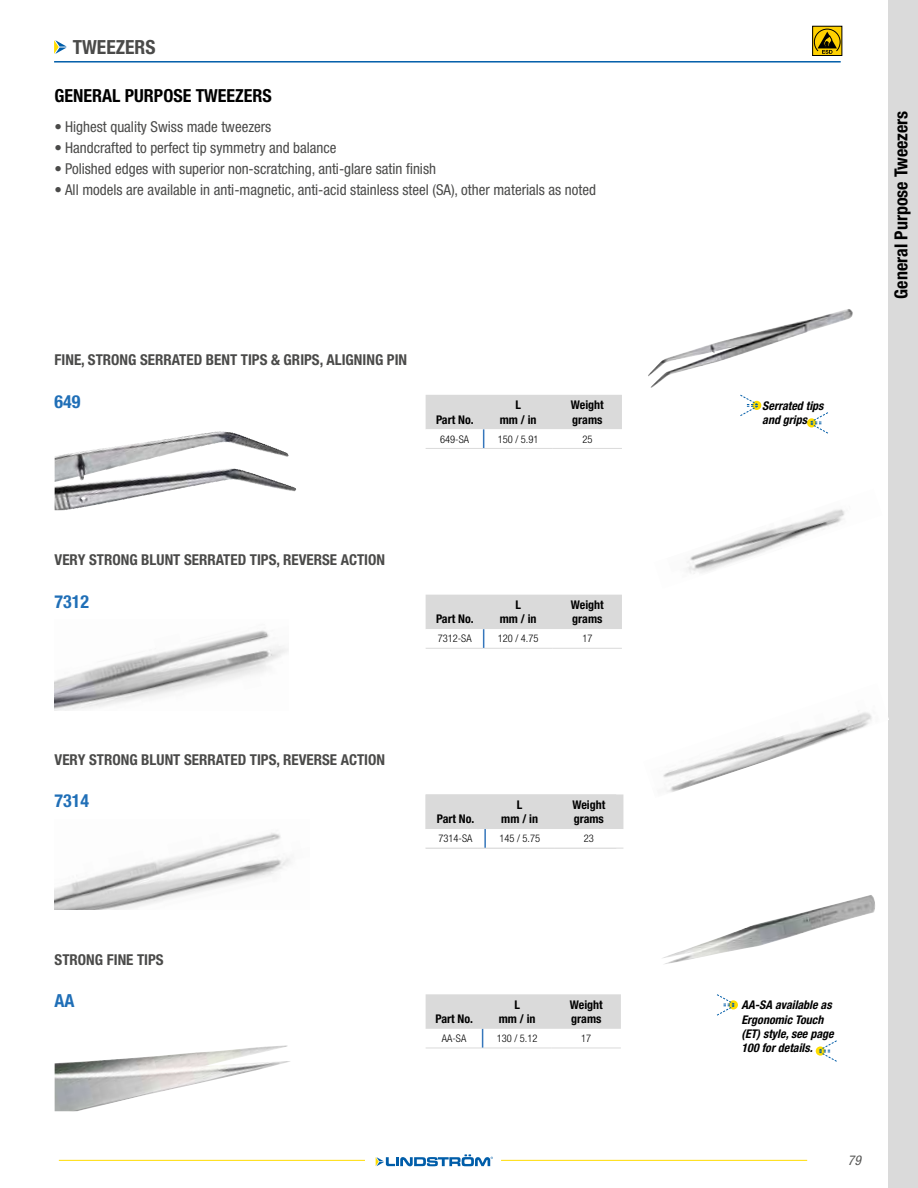
<style>
.page{position:relative;width:918px;height:1188px;background:#fff}
.page>*{position:absolute;margin:0;border:0;box-sizing:border-box;transform-origin:0 0}
.t1{font:700 condensed 19.5px "Helvetica Neue LT Std";color:#4a4a49}
.t2{font:700 condensed 18px "Helvetica Neue LT Std";color:#000}
.t3{font:700 condensed 18px "Helvetica Neue LT Std";color:#206fb7}
.t4{font:condensed 15px "Helvetica Neue LT Std";color:#4a4a49}
.t5{font:700 condensed 15px "Helvetica Neue LT Std";color:#4a4a49}
.t6{font:italic condensed 13.5px "Helvetica Neue LT Std";color:#575756}
.t7{font:700 condensed 12px/14.4px "Helvetica Neue LT Std";color:#000}
.t8{font:italic 700 condensed 12px/14.4px "Helvetica Neue LT Std";color:#000}
.t9{font:300 condensed 10.5px "Helvetica Neue LT Std";color:#000}
</style>
<div class="page">
<div style="left:888px;top:0;width:30px;height:1188px;background:#dadada"></div>
<hr style="left:59px;top:1160px;width:306px;height:1px;background:#fd0">
<svg style="left:376px;top:1154px;width:117px;height:12px"></svg>
<hr style="left:501px;top:1160px;width:306px;height:1px;background:#fd0">
<div style="left:752px;top:401px;width:9px;height:9px;background:#fd0;border-radius:50%"></div>
<svg style="left:740px;top:394px;width:19px;height:22px"></svg>
<div style="left:807px;top:418px;width:9px;height:9px;background:#fd0;border-radius:50%"></div>
<svg style="left:810px;top:412px;width:18px;height:22px"></svg>
<img style="left:55px;top:431px;width:163px;height:51px">
<img style="left:720px;top:310px;width:126px;height:32px">
<img style="left:687px;top:509px;width:158px;height:65px">
<img style="left:663px;top:712px;width:226px;height:80px">
<img style="left:55px;top:630px;width:233px;height:80px">
<img style="left:55px;top:832px;width:236px;height:78px">
<svg style="left:729px;top:1000px;width:9px;height:10px"></svg>
<svg style="left:717px;top:994px;width:18px;height:22px"></svg>
<svg style="left:816px;top:1046px;width:9px;height:10px"></svg>
<svg style="left:818px;top:1040px;width:19px;height:22px"></svg>
<img style="left:55px;top:1045px;width:235px;height:66px">
<img style="left:663px;top:895px;width:212px;height:69px">
<hr style="left:426px;top:648px;width:58px;height:1px;background:#dadada">
<hr style="left:484px;top:648px;width:69px;height:1px;background:#dadada">
<hr style="left:553px;top:648px;width:69px;height:1px;background:#dadada">
<svg style="left:426px;top:595px;width:196px;height:53px"></svg>
<hr style="left:426px;top:448px;width:58px;height:1px;background:#dadada">
<hr style="left:484px;top:448px;width:69px;height:1px;background:#dadada">
<hr style="left:553px;top:448px;width:69px;height:1px;background:#dadada">
<svg style="left:426px;top:395px;width:196px;height:53px"></svg>
<hr style="left:426px;top:848px;width:59px;height:1px;background:#dadada">
<hr style="left:485px;top:848px;width:69px;height:1px;background:#dadada">
<hr style="left:554px;top:848px;width:69px;height:1px;background:#dadada">
<svg style="left:426px;top:794px;width:197px;height:54px"></svg>
<hr style="left:426px;top:1048px;width:57px;height:1px;background:#dadada">
<hr style="left:483px;top:1048px;width:69px;height:1px;background:#dadada">
<hr style="left:552px;top:1048px;width:69px;height:1px;background:#dadada">
<svg style="left:426px;top:994px;width:195px;height:54px"></svg>
<hr style="left:54px;top:61px;width:787px;height:2px;background:#005da9">
<svg style="left:54px;top:40px;width:13px;height:14px"></svg>
<svg style="left:814px;top:28px;width:26px;height:1px"></svg>
<div style="left:812px;top:26px;width:30px;height:30px;border:1px solid #000"></div>
<svg style="left:814px;top:29px;width:27px;height:25px"></svg>
<h1 class="t1" style="left:73px;top:35px;width:84px">TWEEZERS</h1>
<p class="t2" style="left:55px;top:85px;width:219px">GENERAL PURPOSE TWEEZERS</p>
<p class="t4" style="left:55px;top:118px;width:218px">• Highest quality Swiss made tweezers</p>
<p class="t4" style="left:55px;top:139px;width:283px">• Handcrafted to perfect tip symmetry and balance</p>
<p class="t4" style="left:55px;top:160px;width:383px">• Polished edges with superior non-scratching, anti-glare satin finish</p>
<p class="t4" style="left:55px;top:181px;width:543px">• All models are available in anti-magnetic, anti-acid stainless steel (SA), other materials as noted</p>
<p class="t5" style="left:55px;top:351px;width:354px">FINE, STRONG SERRATED BENT TIPS &amp; GRIPS, ALIGNING PIN</p>
<p class="t3" style="left:55px;top:390px;width:27px">649</p>
<p class="t8" style="left:762px;top:398px;width:63px">Serrated tips and grips</p>
<p class="t7" style="left:500px;top:398px;width:38px;text-align:center">L<br>mm / in</p>
<p class="t7" style="left:571px;top:398px;width:34px">Weight grams</p>
<p class="t7" style="left:436px;top:412px;width:39px">Part No.</p>
<p class="t9" style="left:440px;top:433px;width:30px">649-SA</p>
<p class="t9" style="left:498px;top:433px;width:42px">150 / 5.91</p>
<p class="t9" style="left:582px;top:433px;width:12px">25</p>
<p class="t2" style="left:890px;top:299px;width:190px;rotate:-90deg">General Purpose Tweezers</p>
<p class="t5" style="left:55px;top:551px;width:332px">VERY STRONG BLUNT SERRATED TIPS, REVERSE ACTION</p>
<p class="t3" style="left:55px;top:590px;width:36px">7312</p>
<p class="t5" style="left:55px;top:750px;width:332px">VERY STRONG BLUNT SERRATED TIPS, REVERSE ACTION</p>
<p class="t3" style="left:55px;top:790px;width:36px">7314</p>
<p class="t5" style="left:55px;top:950px;width:111px">STRONG FINE TIPS</p>
<p class="t3" style="left:55px;top:990px;width:22px">AA</p>
<p class="t7" style="left:436px;top:612px;width:39px">Part No.</p>
<p class="t7" style="left:500px;top:597px;width:38px;text-align:center">L<br>mm / in</p>
<p class="t7" style="left:571px;top:597px;width:34px">Weight grams</p>
<p class="t9" style="left:438px;top:633px;width:35px">7312-SA</p>
<p class="t9" style="left:498px;top:633px;width:42px">120 / 4.75</p>
<p class="t9" style="left:582px;top:633px;width:12px">17</p>
<p class="t7" style="left:488px;top:797px;width:50px;text-indent:21px">LL mm / inch</p>
<p class="t7" style="left:565px;top:797px;width:34px">Weight grams</p>
<p class="t7" style="left:572px;top:797px;width:34px">Weight grams</p>
<p class="t7" style="left:437px;top:812px;width:39px">Part No.</p>
<p class="t7" style="left:501px;top:812px;width:38px">mm / in</p>
<p class="t7" style="left:432px;top:812px;width:41px">RX eries</p>
<p class="t9" style="left:435px;top:833px;width:35px">7314-SA</p>
<p class="t9" style="left:492px;top:833px;width:42px">145 / 5.75</p>
<p class="t9" style="left:577px;top:833px;width:12px">23</p>
<p class="t9" style="left:438px;top:833px;width:35px">7314-SA</p>
<p class="t9" style="left:499px;top:833px;width:42px">145 / 5.75</p>
<p class="t9" style="left:584px;top:833px;width:12px">23</p>
<p class="t7" style="left:435px;top:1011px;width:39px">Part No.</p>
<p class="t7" style="left:499px;top:997px;width:38px;text-align:center">L<br>mm / in</p>
<p class="t7" style="left:570px;top:997px;width:34px">Weight grams</p>
<p class="t9" style="left:442px;top:1032px;width:26px">AA-SA</p>
<p class="t9" style="left:497px;top:1032px;width:42px">130 / 5.12</p>
<p class="t9" style="left:581px;top:1032px;width:12px">17</p>
<p class="t8" style="left:742px;top:998px;width:94px">AA-SA available as<br>Ergonomic Touch (ET) style, see page<br>100 for details.</p>
<p class="t6" style="left:848px;top:1153px;width:14px">79</p>
</div>
